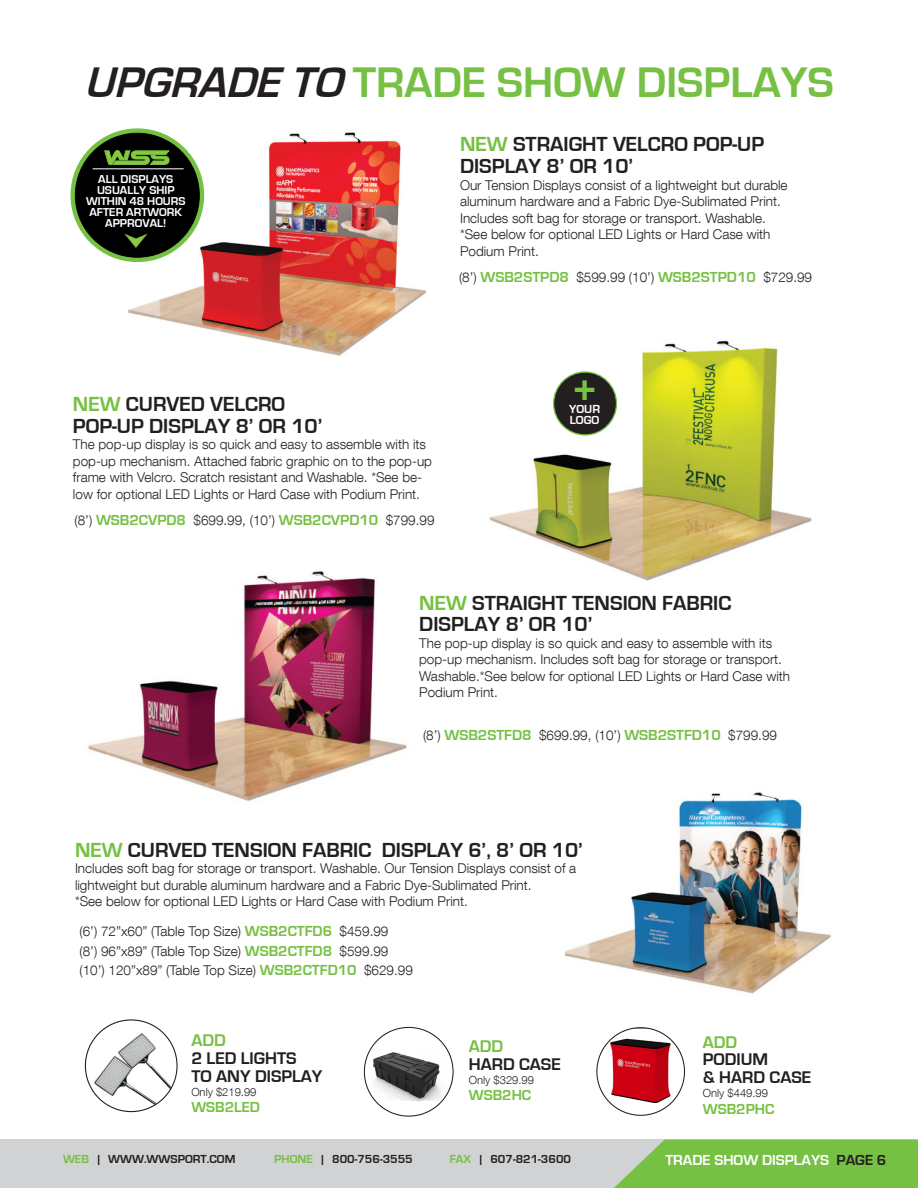
<style>
.page{position:relative;width:918px;height:1188px;background:#fff}
.page>*{position:absolute;margin:0;border:0;box-sizing:border-box;transform-origin:0 0}
.t1{font:700 44.1px "Eurostile";color:#76c043}
.t2{font:700 39px "Eurostile";color:#76c043}
.t3{font:700 21px/21.6px "Eurostile";color:#231f20}
.t4{font:700 17.4px "Eurostile";color:#231f20}
.t5{font:700 17.4px "Eurostile";color:#76c043}
.t6{font:700 15px "Eurostile";color:#fff}
.t7{font:700 15px "Eurostile";color:#76c043}
.t8{font:300 13.5px/16.5px "Helvetica Neue LT Com";color:#231f20}
.t9{font:700 12px "Eurostile";color:#231f20}
.t10{font:700 12px "Eurostile";color:#fff}
.t11{font:700 11.85px "Eurostile";color:#fff}
.t12{font:300 11.25px "Helvetica Neue LT Com";color:#231f20}
.s1{font-style:italic;color:#231f20}
.s2{color:#76c043}
.s3{font-family:"Eurostile";font-weight:700;font-size:15px;color:#76c043}
.s4{color:#231f20}
</style>
<div class="page">
<div style="left:0;top:1140px;width:918px;height:48px;background:#d1d2d4"></div>
<svg style="left:614px;top:1140px;width:304px;height:48px;background:#7dc14e"></svg>
<img style="left:122px;top:128px;width:305px;height:228px">
<img style="left:490px;top:340px;width:322px;height:241px">
<img style="left:566px;top:792px;width:265px;height:202px">
<img style="left:88px;top:571px;width:319px;height:230px">
<div style="left:70px;top:128px;width:134px;height:134px;border:10px solid #76c043;border-radius:50%"></div>
<div style="left:75px;top:133px;width:124px;height:124px;background:#000;border-radius:50%"></div>
<svg style="left:104px;top:150px;width:66px;height:16px"></svg>
<hr style="left:93px;top:168px;width:91px;height:1px;background:#fff">
<svg style="left:124px;top:234px;width:23px;height:14px"></svg>
<div style="left:554px;top:372px;width:63px;height:63px;background:#231f20;border-radius:50%"></div>
<div style="left:553px;top:371px;width:64px;height:65px;border:1px solid #76c043;border-radius:50%"></div>
<img style="left:85px;top:1031px;width:92px;height:81px">
<img style="left:364px;top:1029px;width:88px;height:86px">
<img style="left:597px;top:1028px;width:88px;height:87px;border-radius:44px">
<p class="t1" style="left:84px;top:59px;width:751px"><span class="s1">UPGRADE TO</span> TRADE SHOW DISPLAYS</p>
<p class="t11" style="left:98px;top:172px;width:77px">ALL DISPLAYS</p>
<p class="t11" style="left:97px;top:183px;width:79px">USUALLY SHIP</p>
<p class="t11" style="left:86px;top:195px;width:101px">WITHIN 48 HOURS</p>
<p class="t11" style="left:89px;top:206px;width:94px">AFTER ARTWORK</p>
<p class="t11" style="left:105px;top:217px;width:63px">APPROVAL!</p>
<p class="t3" style="left:460px;top:134px;width:306px"><span class="s2">NEW</span> STRAIGHT VELCRO POP-UP<br>DISPLAY 8’ OR 10’</p>
<p class="t8" style="left:460px;top:176px;width:329px">Our Tension Displays consist of a lightweight but durable aluminum hardware and a Fabric Dye-Sublimated Print.<br>Includes soft bag for storage or transport. Washable.</p>
<p class="t8" style="left:460px;top:226px;width:312px">*See below for optional LED Lights or Hard Case with<br>Podium Print.</p>
<p class="t8" style="left:459px;top:269px;width:355px">(8’) <span class="s3">WSB2STPD8</span> $599.99 (10’) <span class="s3">WSB2STPD10</span> $729.99</p>
<p class="t3" style="left:73px;top:394px;width:214px"><span class="s2">NEW</span> CURVED VELCRO</p>
<p class="t3" style="left:73px;top:415px;width:251px">POP-UP DISPLAY 8’ OR 10’</p>
<p class="t8" style="left:73px;top:436px;width:361px">The pop-up display is so quick and easy to assemble with its pop-up mechanism. Attached fabric graphic on to the pop-up frame with Velcro. Scratch resistant and Washable. *See be&shy;low for optional LED Lights or Hard Case with Podium Print.</p>
<p class="t8" style="left:74px;top:512px;width:362px">(8’) <span class="s3">WSB2CVPD8</span> $699.99, (10’) <span class="s3">WSB2CVPD10</span> $799.99</p>
<p class="t2" style="left:572px;top:369px;width:26px">+</p>
<p class="t10" style="left:570px;top:414px;width:31px">LOGO</p>
<p class="t10" style="left:569px;top:403px;width:33px">YOUR</p>
<p class="t3" style="left:419px;top:592px;width:314px"><span class="s2">NEW</span> STRAIGHT TENSION FABRIC</p>
<p class="t3" style="left:419px;top:614px;width:175px">DISPLAY 8’ OR 10’</p>
<p class="t8" style="left:419px;top:634px;width:372px">The pop-up display is so quick and easy to assemble with its pop-up mechanism. Includes soft bag for storage or transport.<br>Washable.*See below for optional LED Lights or Hard Case with Podium Print.</p>
<p class="t8" style="left:423px;top:727px;width:356px">(8’) <span class="s3">WSB2STFD8</span> $699.99, (10’) <span class="s3">WSB2STFD10</span> $799.99</p>
<p class="t3" style="left:75px;top:840px;width:509px"><span class="s2">NEW</span> CURVED TENSION FABRIC DISPLAY 6’, 8’ OR 10’</p>
<p class="t8" style="left:75px;top:860px;width:503px">Includes soft bag for storage or transport. Washable. Our Tension Displays consist of a lightweight but durable aluminum hardware and a Fabric Dye-Sublimated Print.</p>
<p class="t8" style="left:75px;top:893px;width:394px">*See below for optional LED Lights or Hard Case with Podium Print.</p>
<p class="t8" style="left:80px;top:923px;width:310px">(6’) 72”x60” (Table Top Size) <span class="s3">WSB2CTFD6</span> $459.99</p>
<p class="t8" style="left:80px;top:942px;width:310px">(8’) 96”x89” (Table Top Size) <span class="s3">WSB2CTFD8</span> $599.99</p>
<p class="t8" style="left:80px;top:962px;width:335px">(10’) 120”x89” (Table Top Size) <span class="s3">WSB2CTFD10</span> $629.99</p>
<p class="t5" style="left:191px;top:1031px;width:36px">ADD</p>
<p class="t4" style="left:191px;top:1049px;width:107px">2 LED LIGHTS</p>
<p class="t4" style="left:191px;top:1067px;width:133px">TO ANY DISPLAY</p>
<p class="t12" style="left:191px;top:1085px;width:67px">Only $219.99</p>
<p class="t7" style="left:191px;top:1099px;width:70px">WSB2LED</p>
<p class="t5" style="left:469px;top:1037px;width:36px">ADD</p>
<p class="t4" style="left:469px;top:1055px;width:93px">HARD CASE</p>
<p class="t12" style="left:469px;top:1073px;width:67px">Only $329.99</p>
<p class="t7" style="left:469px;top:1087px;width:64px">WSB2HC</p>
<p class="t5" style="left:703px;top:1032px;width:36px">ADD</p>
<p class="t4" style="left:703px;top:1050px;width:67px">PODIUM</p>
<p class="t4" style="left:703px;top:1068px;width:110px">&amp; HARD CASE</p>
<p class="t12" style="left:703px;top:1086px;width:67px">Only $449.99</p>
<p class="t7" style="left:703px;top:1100px;width:73px">WSB2PHC</p>
<p class="t9" style="left:63px;top:1153px;width:174px"><span class="s2">WEB</span> | WWW.WWSPORT.COM</p>
<p class="t9" style="left:274px;top:1153px;width:140px"><span class="s2">PHONE</span> | 800-756-3555</p>
<p class="t9" style="left:450px;top:1153px;width:123px"><span class="s2">FAX</span> | 607-821-3600</p>
<p class="t6" style="left:665px;top:1152px;width:222px">TRADE SHOW DISPLAYS <span class="s4">PAGE 6</span></p>
</div>
